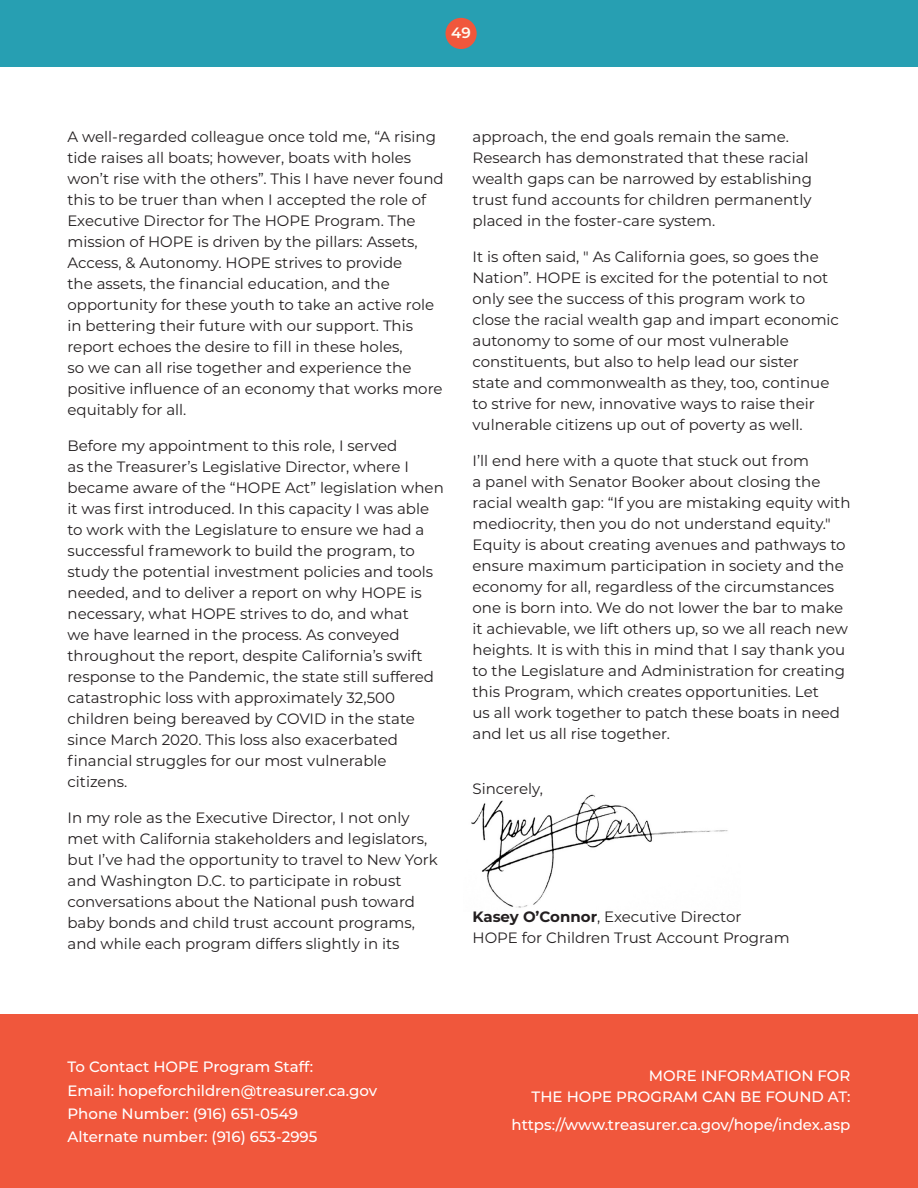
<style>
.page{position:relative;width:918px;height:1188px;background:#fff}
.page>*{position:absolute;margin:0;border:0;box-sizing:border-box;transform-origin:0 0}
._10_Reg_14_Left{font:15px/21px "Montserrat";color:#231f20}
._10_Reg_14_Left-2{font:500 15px/21px "Montserrat";color:#fff;text-align:right}
._29_Bold_Left{font:600 15px "Montserrat";color:#fefbf2}
.s1{font-weight:700}
</style>
<div class="page">
<div style="left:0;top:0;width:918px;height:67px;background:#279fb2"></div>
<div style="left:446px;top:18px;width:31px;height:31px;background:#f0573c;border-radius:50%"></div>
<img style="left:471px;top:794px;width:257px;height:114px">
<div style="left:0;top:1015px;width:918px;height:173px;background:#f0573c"></div>
<p class="_29_Bold_Left" style="left:451px;top:22px;width:21px">49</p>
<p class="_10_Reg_14_Left" style="left:68px;top:125px;width:378px">A well-regarded colleague once told me, “A rising tide raises all boats; however, boats with holes won’t rise with the others”. This I have never found this to be truer than when I accepted the role of Executive Director for The HOPE Program. The mission of HOPE is driven by the pillars: Assets, Access, &amp; Autonomy. HOPE strives to provide<br>the assets, the financial education, and the opportunity for these youth to take an active role in bettering their future with our support. This report echoes the desire to fill in these holes,<br>so we can all rise together and experience the positive influence of an economy that works more equitably for all.</p>
<p class="_10_Reg_14_Left" style="left:68px;top:434px;width:378px">Before my appointment to this role, I served<br>as the Treasurer’s Legislative Director, where I became aware of the “HOPE Act” legislation when it was first introduced. In this capacity I was able to work with the Legislature to ensure we had a successful framework to build the program, to study the potential investment policies and tools needed, and to deliver a report on why HOPE is necessary, what HOPE strives to do, and what<br>we have learned in the process. As conveyed throughout the report, despite California’s swift response to the Pandemic, the state still suffered catastrophic loss with approximately 32,500 children being bereaved by COVID in the state since March 2020. This loss also exacerbated financial struggles for our most vulnerable citizens.</p>
<p class="_10_Reg_14_Left" style="left:68px;top:806px;width:372px">In my role as the Executive Director, I not only met with California stakeholders and legislators, but I’ve had the opportunity to travel to New York and Washington D.C. to participate in robust conversations about the National push toward baby bonds and child trust account programs, and while each program differs slightly in its</p>
<p class="_10_Reg_14_Left" style="left:472px;top:125px;width:341px">approach, the end goals remain the same.<br>Research has demonstrated that these racial wealth gaps can be narrowed by establishing trust fund accounts for children permanently placed in the foster-care system.</p>
<p class="_10_Reg_14_Left" style="left:472px;top:245px;width:368px">It is often said, " As California goes, so goes the Nation”. HOPE is excited for the potential to not only see the success of this program work to close the racial wealth gap and impart economic autonomy to some of our most vulnerable constituents, but also to help lead our sister state and commonwealth as they, too, continue to strive for new, innovative ways to raise their vulnerable citizens up out of poverty as well.</p>
<p class="_10_Reg_14_Left" style="left:472px;top:449px;width:380px">I’ll end here with a quote that stuck out from<br>a panel with Senator Booker about closing the racial wealth gap: “If you are mistaking equity with mediocrity, then you do not understand equity." Equity is about creating avenues and pathways to ensure maximum participation in society and the economy for all, regardless of the circumstances one is born into. We do not lower the bar to make it achievable, we lift others up, so we all reach new heights. It is with this in mind that I say thank you to the Legislature and Administration for creating this Program, which creates opportunities. Let<br>us all work together to patch these boats in need and let us all rise together.</p>
<p class="_10_Reg_14_Left" style="left:472px;top:778px;width:72px">Sincerely,</p>
<p class="_10_Reg_14_Left" style="left:472px;top:905px;width:271px"><span class="s1">Kasey O’Connor</span>, Executive Director</p>
<p class="_10_Reg_14_Left" style="left:472px;top:927px;width:319px">HOPE for Children Trust Account Program</p>
<p class="_10_Reg_14_Left-2" style="left:68px;top:1056px;width:247px">To Contact HOPE Program Staff:</p>
<p class="_10_Reg_14_Left-2" style="left:68px;top:1079px;width:311px">Email: hopeforchildren@treasurer.ca.gov</p>
<p class="_10_Reg_14_Left-2" style="left:68px;top:1102px;width:232px">Phone Number: (916) 651-0549</p>
<p class="_10_Reg_14_Left-2" style="left:68px;top:1126px;width:251px">Alternate number: (916) 653-2995</p>
<p class="_10_Reg_14_Left-2" style="left:532px;top:1065px;width:320px">MORE INFORMATION FOR<br>THE HOPE PROGRAM CAN BE FOUND AT:</p>
<p class="_10_Reg_14_Left-2" style="left:512px;top:1113px;width:340px">https://www.treasurer.ca.gov/hope/index.asp</p>
</div>
